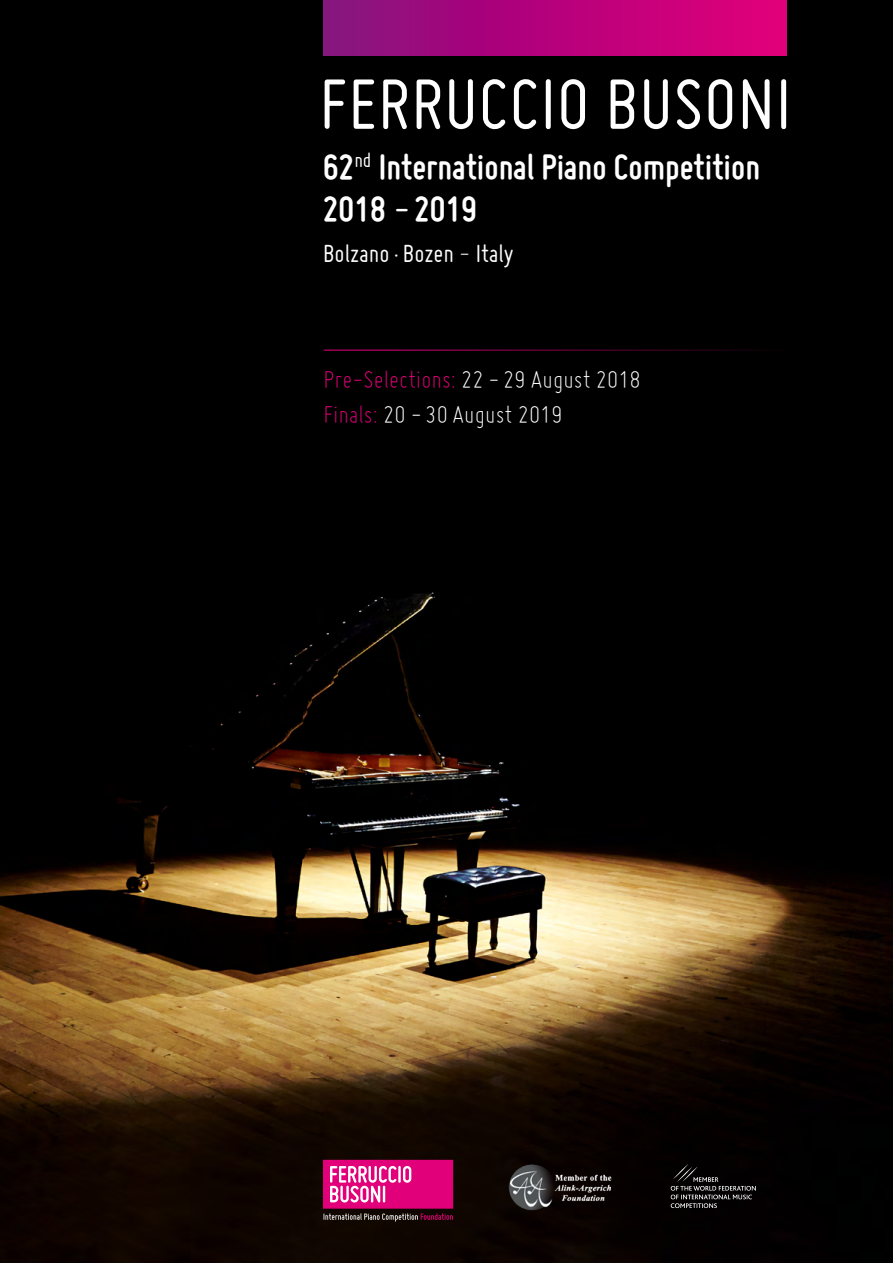
<style>
.page{position:relative;width:893px;height:1263px;background:#fff}
.page>*{position:absolute;margin:0;border:0;box-sizing:border-box;transform-origin:0 0}
.t1{font:77.55px "Miso";letter-spacing:.015em;color:#fff}
.t2{font:700 37.8px/42px "Miso";color:#fff}
.t3{font:300 27px/34px "Miso";color:#fff}
.t4{font:27px "Miso";color:#fff}
.s1{font-weight:400}
.s2{font-weight:300}
.s3{color:#e2007a}
</style>
<div class="page">
<img style="left:0;top:0;width:893px;height:1263px">
<svg style="left:323px;top:1160px;width:130px;height:62px;background:#c02979"></svg>
<svg style="left:671px;top:1164px;width:85px;height:44px;background:#211e1f"></svg>
<img style="left:507px;top:1163px;width:109px;height:48px">
<div style="left:324px;top:0;width:462px;height:55px;background:linear-gradient(to right,#870f7e,#e3007a)"></div>
<hr style="left:324px;top:350px;width:465px;height:1px;background:#e2007a">
<h1 class="t1" style="left:319px;top:61px;width:474px">FERRUCCIO BUSONI</h1>
<h2 class="t2" style="left:323px;top:146px;width:439px">62<sup>nd</sup> International Piano Competition<br>2018 <span class="s1">-</span> 2019</h2>
<p class="t4" style="left:323px;top:238px;width:192px">Bolzano · Bozen <span class="s2">-</span> Italy</p>
<p class="t3" style="left:324px;top:362px;width:319px"><span class="s3">Pre-Selections:</span> 22 - 29 August 2018<br><span class="s3">Finals:</span> 20 - 30 August 2019</p>
</div>
